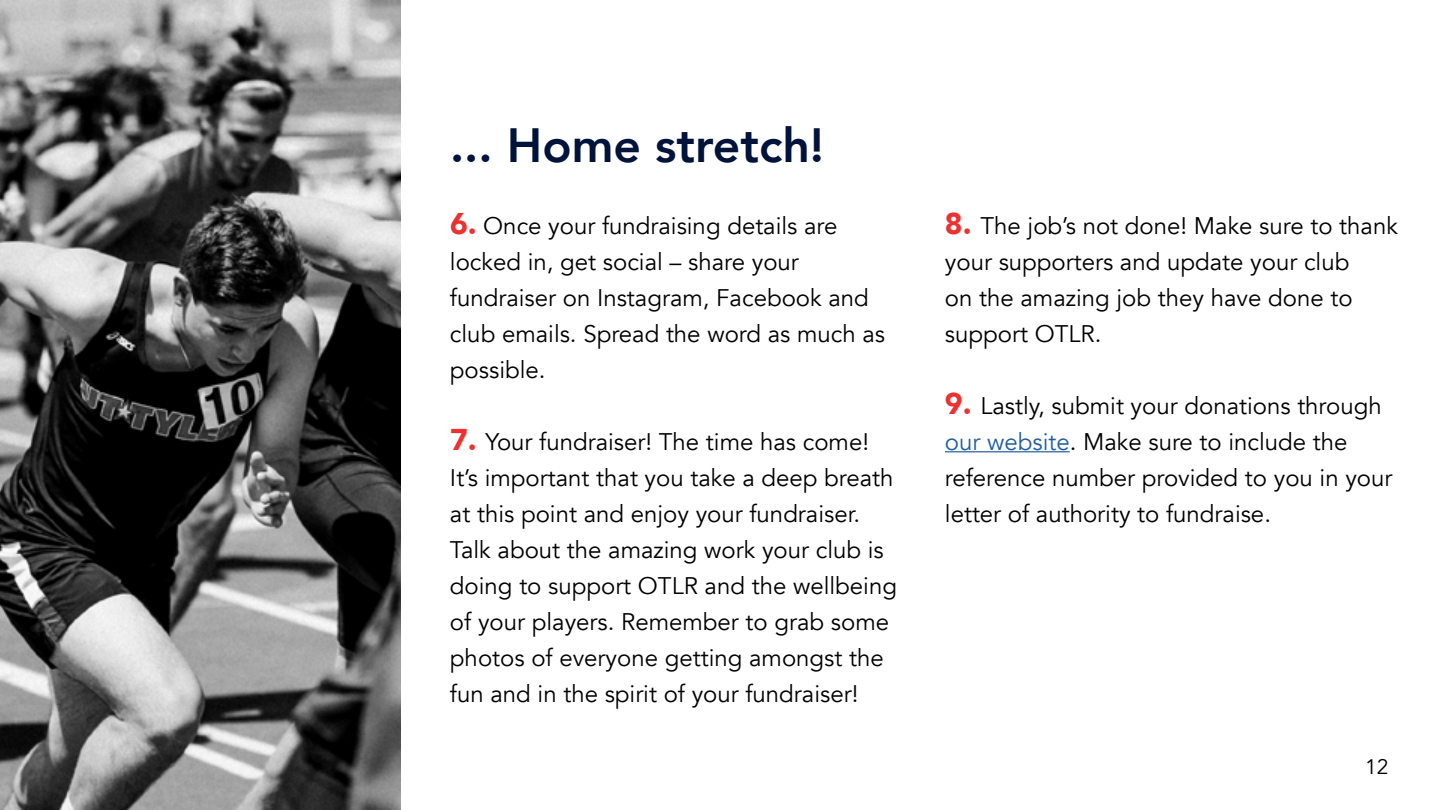
<style>
.page{position:relative;width:1440px;height:810px;background:#fff}
.page>*{position:absolute;margin:0;border:0;box-sizing:border-box;transform-origin:0 0}
.t1{font:800 48px "Avenir";color:#00133a}
.t2{font:24px/36px "Avenir";color:#000}
.t3{font:21px "Avenir";color:#000}
.s1{font-weight:900;font-size:30px;color:#ee312f}
.s2{color:#215e9e}
</style>
<div class="page">
<hr style="left:945px;top:451px;width:125px;height:1px;background:#215e9e">
<img style="left:0;top:0;width:400px;height:810px">
<h1 class="t1" style="left:450px;top:108px;width:376px">... Home stretch!</h1>
<p class="t2" style="left:450px;top:208px;width:437px"><span class="s1">6.</span> Once your fundraising details are locked in, get social – share your fundraiser on Instagram, Facebook and club emails. Spread the word as much as possible.</p>
<p class="t2" style="left:450px;top:424px;width:449px"><span class="s1">7.</span> Your fundraiser! The time has come!<br>It’s important that you take a deep breath at this point and enjoy your fundraiser.<br>Talk about the amazing work your club is doing to support OTLR and the wellbeing of your players. Remember to grab some photos of everyone getting amongst the fun and in the spirit of your fundraiser!</p>
<p class="t2" style="left:945px;top:208px;width:454px"><span class="s1">8.</span> The job’s not done! Make sure to thank your supporters and update your club<br>on the amazing job they have done to support OTLR.</p>
<p class="t2" style="left:945px;top:388px;width:449px"><span class="s1">9.</span> Lastly, submit your donations through <span class="s2">our website</span>. Make sure to include the reference number provided to you in your letter of authority to fundraise.</p>
<p class="t3" style="left:1365px;top:754px;width:25px">12</p>
</div>
